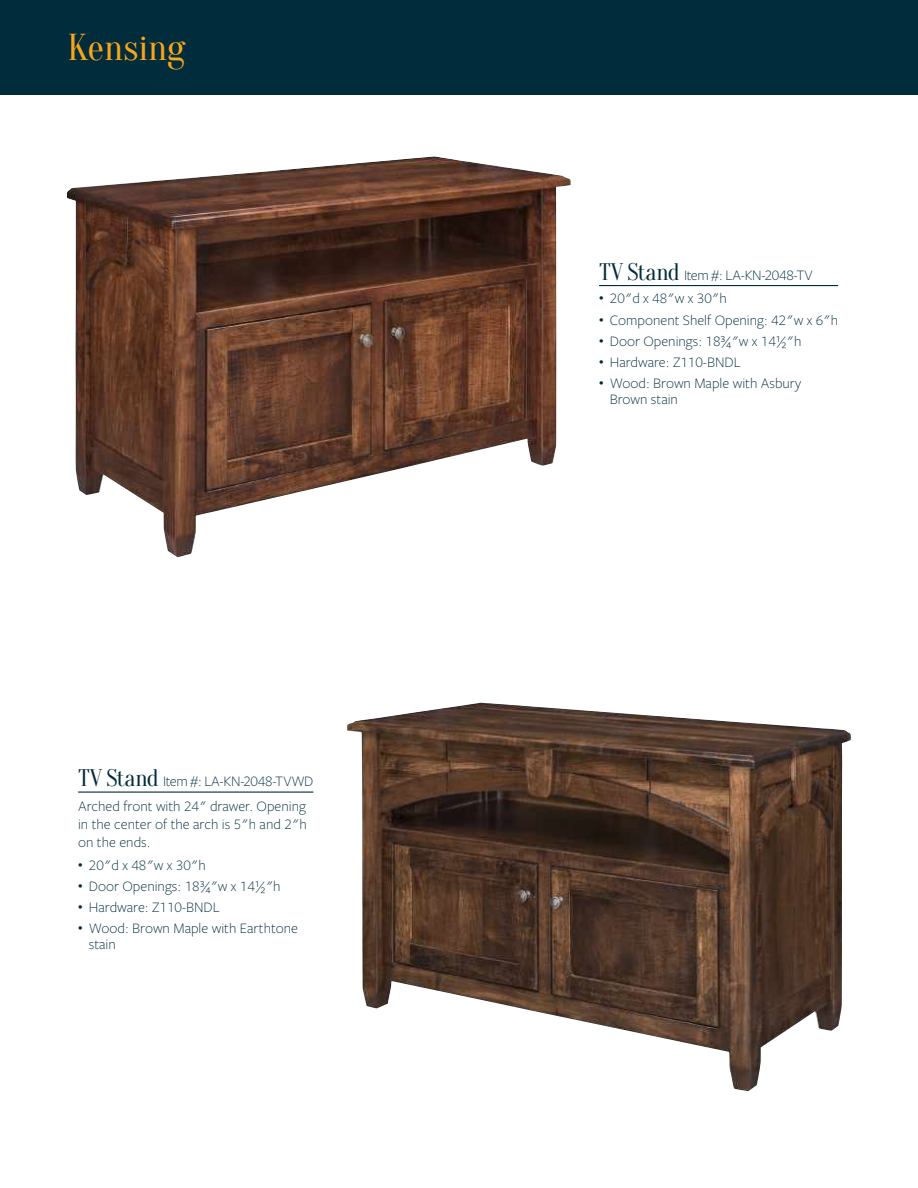
<style>
.page{position:relative;width:918px;height:1188px;background:#fff}
.page>*{position:absolute;margin:0;border:0;box-sizing:border-box;transform-origin:0 0}
.t1{font:37.5px "Oranienbaum";color:#f9a51b}
.t2{font:300 15px/16.5px "Freight Sans Pro";color:#002c3b}
.t3{font:300 15px "Freight Sans Pro";letter-spacing:-.025em;color:#002c3b}
.s1{font-family:"Oranienbaum";font-weight:400;font-size:24px}
</style>
<div class="page">
<div style="left:0;top:0;width:918px;height:94px;background:#002c3b"></div>
<img style="left:67px;top:157px;width:504px;height:400px">
<img style="left:347px;top:703px;width:504px;height:388px">
<hr style="left:599px;top:285px;width:239px;height:1px;background:#002c3b">
<hr style="left:78px;top:792px;width:235px;height:1px;background:#002c3b">
<h1 class="t1" style="left:68px;top:26px;width:120px">Kensing</h1>
<p class="t2" style="left:78px;top:768px;width:237px;line-height:24.8px"><span class="s1">TV Stand</span> Item #: LA-KN-2048-TVWD<br>Arched front with 24" drawer. Opening</p>
<p class="t2" style="left:78px;top:814px;width:230px;line-height:18px">in the center of the arch is 5"h and 2"h on the ends.</p>
<p class="t2" style="left:78px;top:856px;width:129px"><sup>•</sup> 20"d x 48"w x 30"h</p>
<p class="t2" style="left:78px;top:877px;width:204px"><sup>•</sup> Door Openings: 18¾"w x 14½"h</p>
<p class="t2" style="left:78px;top:898px;width:143px"><sup>•</sup> Hardware: Z110-BNDL</p>
<p class="t2" style="left:89px;top:919px;width:211px;text-indent:-11px"><sup>•</sup> Wood: Brown Maple with Earthtone stain</p>
<p class="t3" style="left:599px;top:265px;width:215px"><span class="s1">TV Stand</span> Item #: LA-KN-2048-TV</p>
<p class="t2" style="left:599px;top:289px;width:129px"><sup>•</sup> 20"d x 48"w x 30"h</p>
<p class="t2" style="left:599px;top:311px;width:241px"><sup>•</sup> Component Shelf Opening: 42"w x 6"h</p>
<p class="t2" style="left:599px;top:332px;width:204px"><sup>•</sup> Door Openings: 18¾"w x 14½"h</p>
<p class="t2" style="left:599px;top:353px;width:143px"><sup>•</sup> Hardware: Z110-BNDL</p>
<p class="t2" style="left:610px;top:374px;width:193px;text-indent:-11px"><sup>•</sup> Wood: Brown Maple with Asbury<br>Brown stain</p>
</div>
